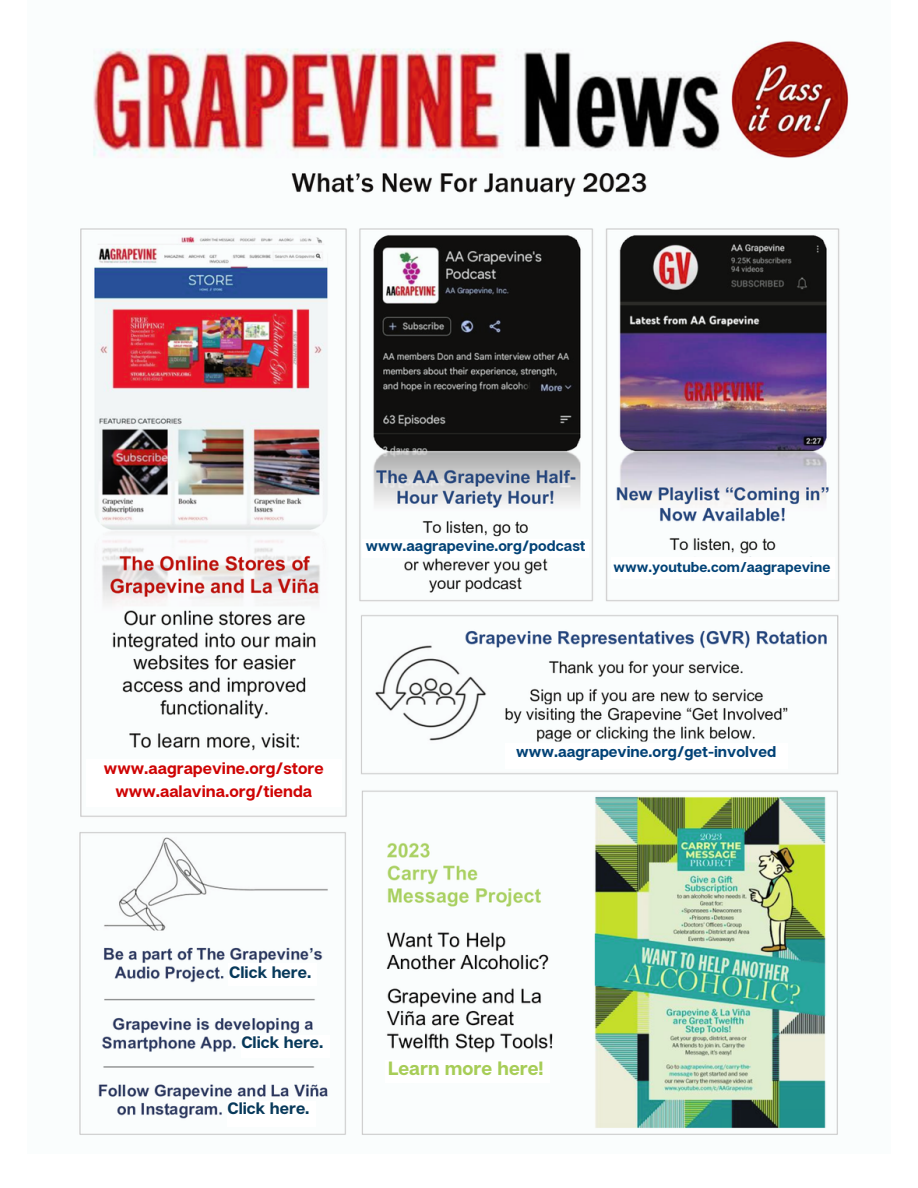
<style>
.page{position:relative;width:918px;height:1188px;background:#fff}
.page>*{position:absolute;margin:0;border:0;box-sizing:border-box;transform-origin:0 0}
.t1{font:700 19.2px "Articulat CF";color:#a7cd57}
.t2{font:700 16.5px "Articulat CF";color:#cf0404}
.t3{font:700 16.5px "Articulat CF";color:#07395a}
.t4{font:700 15.45px "Articulat CF";color:#024276}
.t5{font:700 15px "Articulat CF";color:#024276}
.t6{font:700 14.25px "Articulat CF";color:#024276}
</style>
<div class="page">
<img style="left:79px;top:40px;width:770px;height:1095px">
<img style="left:363px;top:539px;width:226px;height:18px">
<img style="left:611px;top:557px;width:223px;height:22px">
<img style="left:506px;top:744px;width:281px;height:25px">
<img style="left:86px;top:759px;width:256px;height:48px">
<img style="left:228px;top:964px;width:88px;height:21px">
<img style="left:241px;top:1036px;width:88px;height:21px">
<img style="left:227px;top:1102px;width:88px;height:24px">
<img style="left:385px;top:1061px;width:165px;height:21px">
<p class="t5" style="left:366px;top:536px;width:221px">www.aagrapevine.org/podcast</p>
<p class="t6" style="left:614px;top:558px;width:218px">www.youtube.com/aagrapevine</p>
<p class="t2" style="left:104px;top:757px;width:221px">www.aagrapevine.org/store</p>
<p class="t2" style="left:116px;top:781px;width:198px">www.aalavina.org/tienda</p>
<p class="t4" style="left:516px;top:742px;width:261px">www.aagrapevine.org/get-involved</p>
<p class="t3" style="left:229px;top:962px;width:84px">Click here.</p>
<p class="t3" style="left:241px;top:1032px;width:84px">Click here.</p>
<p class="t3" style="left:227px;top:1098px;width:84px">Click here.</p>
<p class="t1" style="left:388px;top:1056px;width:157px">Learn more here!</p>
</div>
